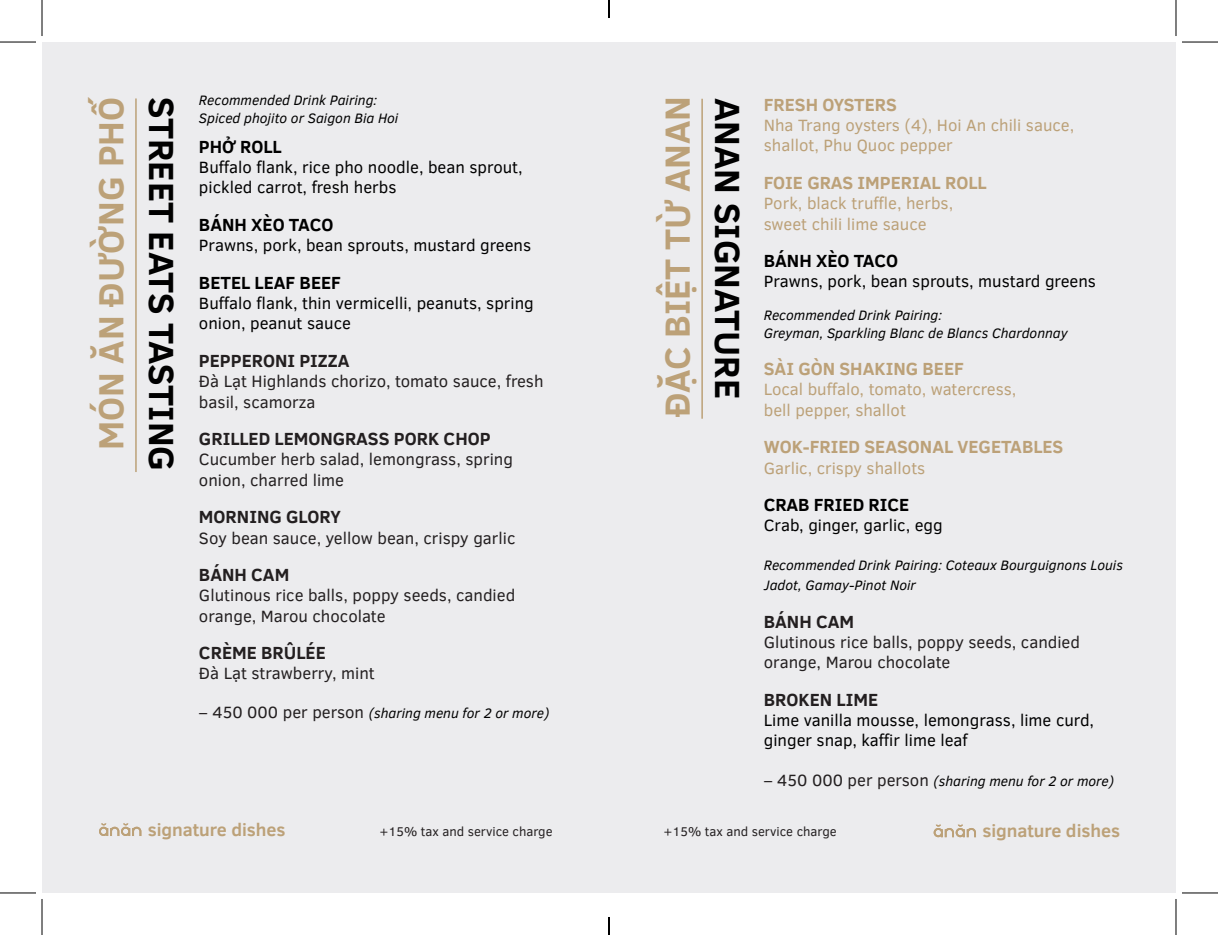
<style>
.page{position:relative;width:1218px;height:935px;background:#fff}
.page>*{position:absolute;margin:0;border:0;box-sizing:border-box;transform-origin:0 0}
.t1{font:700 35.8px "Clear Sans";color:#000}
.t2{font:700 35.8px "Clear Sans";color:#bca178}
.t3{font:700 18px "Clear Sans";color:#bca178}
.t4{font:700 18px "Clear Sans";color:#231f20}
.t5{font:700 18px "Clear Sans";color:#000}
.t6{font:16.8px/20px "Clear Sans";color:#000}
.t7{font:16.8px/20px "Clear Sans";color:#231f20}
.t8{font:16.8px/20px "Clear Sans";color:#bca178}
.t9{font:italic 14px/18px "Clear Sans";color:#000}
.t10{font:13px "Clear Sans";color:#231f20}
.s1{font-style:normal;font-size:16.8px;color:#231f20}
</style>
<div class="page">
<div style="left:42px;top:42px;width:1134px;height:850px;background:#ececee"></div>
<svg style="left:99px;top:823px;width:42px;height:12px"></svg>
<svg style="left:934px;top:824px;width:42px;height:13px"></svg>
<hr style="left:135px;top:98px;width:2px;height:374px;background:#bca178">
<hr style="left:701px;top:99px;width:2px;height:319px;background:#bca178">
<hr style="left:0;top:42px;width:36px;height:1px;background:#000">
<hr style="left:1182px;top:42px;width:36px;height:1px;background:#000">
<hr style="left:0;top:892px;width:36px;height:1px;background:#000">
<hr style="left:1182px;top:892px;width:36px;height:1px;background:#000">
<hr style="left:42px;top:0;width:1px;height:36px;background:#000">
<hr style="left:42px;top:898px;width:1px;height:36px;background:#000">
<hr style="left:1176px;top:0;width:1px;height:36px;background:#000">
<hr style="left:1176px;top:898px;width:1px;height:36px;background:#000">
<svg style="left:608px;top:0;width:2px;height:18px"></svg>
<svg style="left:608px;top:917px;width:2px;height:17px"></svg>
<p class="t9" style="left:199px;top:91px;width:180px">Recommended Drink Pairing:</p>
<p class="t9" style="left:199px;top:109px;width:201px">Spiced phojito or Saigon Bia Hoi</p>
<p class="t5" style="left:199px;top:134px;width:84px">PHỞ ROLL</p>
<p class="t6" style="left:199px;top:157px;width:325px">Buffalo flank, rice pho noodle, bean sprout, pickled carrot, fresh herbs</p>
<p class="t5" style="left:199px;top:212px;width:136px">BÁNH XÈO TACO</p>
<p class="t6" style="left:199px;top:235px;width:334px">Prawns, pork, bean sprouts, mustard greens</p>
<p class="t5" style="left:199px;top:270px;width:143px">BETEL LEAF BEEF</p>
<p class="t6" style="left:199px;top:293px;width:336px">Buffalo flank, thin vermicelli, peanuts, spring onion, peanut sauce</p>
<p class="t4" style="left:199px;top:348px;width:152px">PEPPERONI PIZZA</p>
<p class="t7" style="left:199px;top:371px;width:346px">Đà Lạt Highlands chorizo, tomato sauce, fresh basil, scamorza</p>
<p class="t4" style="left:199px;top:426px;width:293px">GRILLED LEMONGRASS PORK CHOP</p>
<p class="t7" style="left:199px;top:449px;width:315px">Cucumber herb salad, lemongrass, spring onion, charred lime</p>
<p class="t4" style="left:199px;top:504px;width:143px">MORNING GLORY</p>
<p class="t7" style="left:199px;top:527px;width:318px">Soy bean sauce, yellow bean, crispy garlic</p>
<p class="t4" style="left:199px;top:562px;width:92px">BÁNH CAM</p>
<p class="t7" style="left:199px;top:585px;width:318px">Glutinous rice balls, poppy seeds, candied orange, Marou chocolate</p>
<p class="t4" style="left:199px;top:640px;width:128px">CRÈME BRÛLÉE</p>
<p class="t7" style="left:199px;top:663px;width:177px">Đà Lạt strawberry, mint</p>
<p class="t9" style="left:199px;top:703px;width:352px"><span class="s1">– 450 000 per person</span> (sharing menu for 2 or more)</p>
<p class="t2" style="left:85px;top:450px;width:354px;rotate:-90deg">MÓN ĂN ĐƯỜNG PHỐ</p>
<p class="t3" style="left:764px;top:92px;width:135px">FRESH OYSTERS</p>
<p class="t1" style="left:188px;top:97px;width:375px;rotate:90deg">STREET EATS TASTING</p>
<p class="t1" style="left:754px;top:98px;width:302px;rotate:90deg">ANAN SIGNATURE</p>
<p class="t2" style="left:651px;top:417px;width:323px;rotate:-90deg">ĐẶC BIỆT TỪ ANAN</p>
<p class="t8" style="left:764px;top:115px;width:312px">Nha Trang oysters (4), Hoi An chili sauce,</p>
<p class="t8" style="left:764px;top:135px;width:191px">shallot, Phu Quoc pepper</p>
<p class="t3" style="left:764px;top:170px;width:224px">FOIE GRAS IMPERIAL ROLL</p>
<p class="t8" style="left:764px;top:193px;width:191px">Pork, black truffle, herbs,</p>
<p class="t8" style="left:764px;top:213px;width:164px">sweet chili lime sauce</p>
<p class="t5" style="left:764px;top:248px;width:136px">BÁNH XÈO TACO</p>
<p class="t6" style="left:764px;top:271px;width:334px">Prawns, pork, bean sprouts, mustard greens</p>
<p class="t9" style="left:764px;top:305px;width:305px">Recommended Drink Pairing:<br>Greyman, Sparkling Blanc de Blancs Chardonnay</p>
<p class="t3" style="left:764px;top:356px;width:202px">SÀI GÒN SHAKING BEEF</p>
<p class="t8" style="left:764px;top:379px;width:254px">Local buffalo, tomato, watercress, bell pepper, shallot</p>
<p class="t3" style="left:764px;top:434px;width:301px">WOK-FRIED SEASONAL VEGETABLES</p>
<p class="t8" style="left:764px;top:457px;width:163px">Garlic, crispy shallots</p>
<p class="t5" style="left:764px;top:492px;width:147px">CRAB FRIED RICE</p>
<p class="t6" style="left:764px;top:515px;width:181px">Crab, ginger, garlic, egg</p>
<p class="t9" style="left:764px;top:554px;width:361px;line-height:20px">Recommended Drink Pairing: Coteaux Bourguignons Louis<br>Jadot, Gamay-Pinot Noir</p>
<p class="t4" style="left:764px;top:608px;width:92px">BÁNH CAM</p>
<p class="t7" style="left:764px;top:631px;width:318px">Glutinous rice balls, poppy seeds, candied orange, Marou chocolate</p>
<p class="t4" style="left:764px;top:686px;width:116px">BROKEN LIME</p>
<p class="t6" style="left:764px;top:709px;width:332px">Lime vanilla mousse, lemongrass, lime curd, ginger snap, kaffir lime leaf</p>
<p class="t9" style="left:764px;top:771px;width:352px"><span class="s1">– 450 000 per person</span> (sharing menu for 2 or more)</p>
<p class="t3" style="left:148px;top:816px;width:139px">signature dishes</p>
<p class="t10" style="left:379px;top:823px;width:175px">+15% tax and service charge</p>
<p class="t10" style="left:663px;top:823px;width:175px">+15% tax and service charge</p>
<p class="t3" style="left:982px;top:817px;width:139px">signature dishes</p>
</div>
